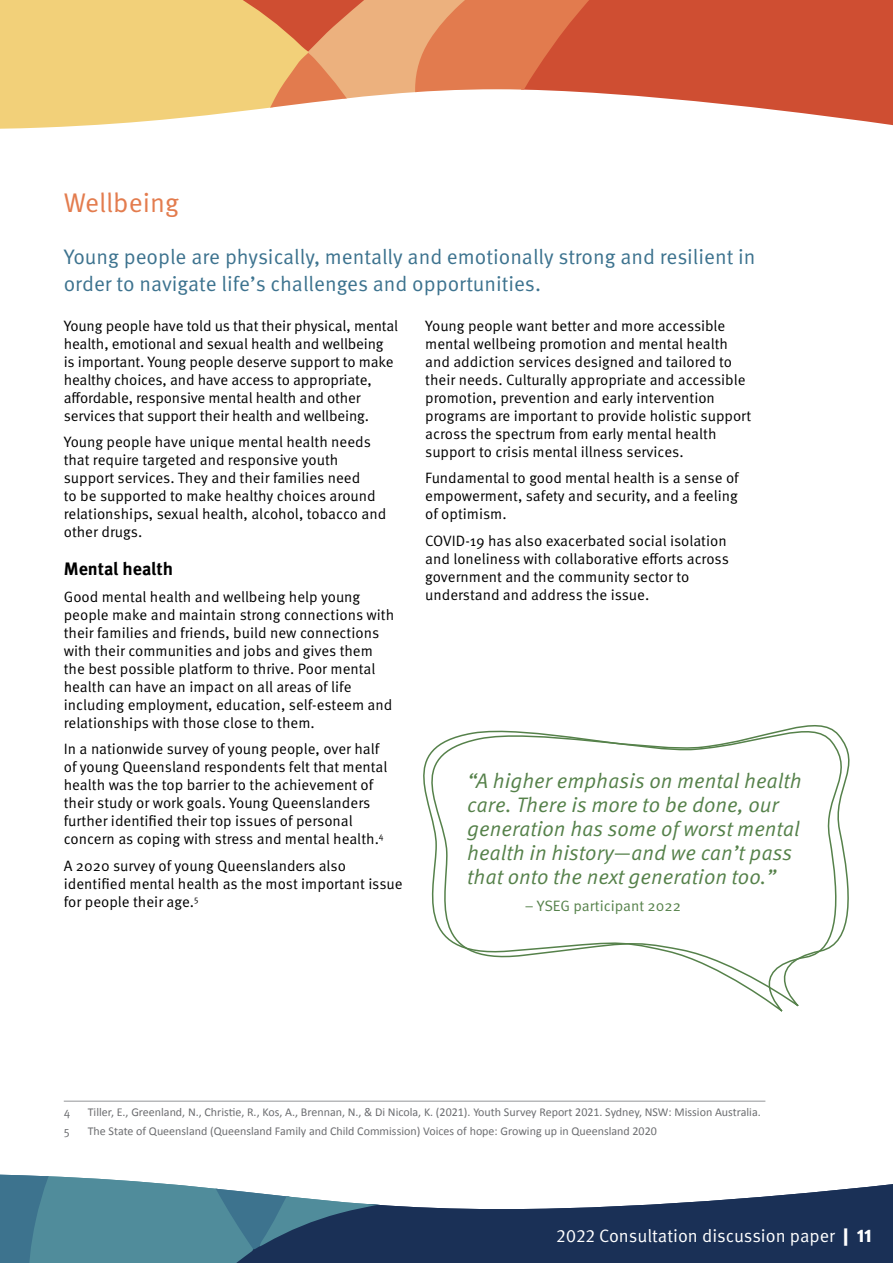
<style>
.page{position:relative;width:893px;height:1263px;background:#fff}
.page>*{position:absolute;margin:0;border:0;box-sizing:border-box;transform-origin:0 0}
.t1{font:27px "Meta OT Norm";color:#e37c4e}
.t2{font:21px/24px "Meta OT Norm Ita";color:#55814a}
.t3{font:21px/27px "Meta OT Norm";color:#3d738f}
.t4{font:18px "Meta OT Norm";color:#fff}
.t5{font:700 18px "Meta OT";color:#000}
.t6{font:15px/18px "Meta OT Norm";color:#000}
.t7{font:15px "Meta OT Norm";letter-spacing:-.005em;color:#55814a}
.t8{font:12px "Calibri";color:#6d6e71}
.t9{font:12px "Meta OT Norm";color:#6d6e71}
.s1{font-family:"Meta OT Norm"}
.s2{font-family:"Meta OT";font-weight:900}
</style>
<div class="page">
<svg style="left:544px;top:1184px;width:349px;height:79px;fill:#1a3056"></svg>
<svg style="left:0;top:1175px;width:544px;height:88px"></svg>
<hr style="left:64px;top:1101px;width:701px;height:1px;background:#939598">
<svg style="left:604px;top:0;width:289px;height:126px;background:#d5674f"></svg>
<svg style="left:0;top:0;width:600px;height:129px"></svg>
<svg style="left:423px;top:725px;width:427px;height:282px"></svg>
<h1 class="t1" style="left:64px;top:187px;width:117px">Wellbeing</h1>
<h2 class="t3" style="left:64px;top:244px;width:693px">Young people are physically, mentally and emotionally strong and resilient in order to navigate life’s challenges and opportunities.</h2>
<p class="t6" style="left:64px;top:317px;width:336px">Young people have told us that their physical, mental health, emotional and sexual health and wellbeing is important. Young people deserve support to make healthy choices, and have access to appropriate, affordable, responsive mental health and other services that support their health and wellbeing.</p>
<p class="t6" style="left:64px;top:433px;width:324px">Young people have unique mental health needs that require targeted and responsive youth support services. They and their families need<br>to be supported to make healthy choices around relationships, sexual health, alcohol, tobacco and other drugs.</p>
<p class="t5" style="left:64px;top:558px;width:111px">Mental health</p>
<p class="t6" style="left:64px;top:588px;width:332px">Good mental health and wellbeing help young people make and maintain strong connections with their families and friends, build new connections with their communities and jobs and gives them the best possible platform to thrive. Poor mental health can have an impact on all areas of life including employment, education, self-esteem and relationships with those close to them.</p>
<p class="t6" style="left:64px;top:740px;width:325px">In a nationwide survey of young people, over half of young Queensland respondents felt that mental health was the top barrier to the achievement of their study or work goals. Young Queenslanders further identified their top issues of personal concern as coping with stress and mental health.<sup>4</sup></p>
<p class="t6" style="left:64px;top:857px;width:340px">A 2020 survey of young Queenslanders also identified mental health as the most important issue for people their age.<sup>5</sup></p>
<p class="t6" style="left:425px;top:317px;width:327px">Young people want better and more accessible mental wellbeing promotion and mental health and addiction services designed and tailored to their needs. Culturally appropriate and accessible promotion, prevention and early intervention programs are important to provide holistic support across the spectrum from early mental health support to crisis mental illness services.</p>
<p class="t6" style="left:425px;top:469px;width:315px;text-align:justify">Fundamental to good mental health is a sense of empowerment, safety and security, and a feeling of optimism.</p>
<p class="t6" style="left:425px;top:532px;width:305px">COVID-19 has also exacerbated social isolation and loneliness with collaborative efforts across government and the community sector to understand and address the issue.</p>
<h2 class="t2" style="left:467px;top:769px;width:336px">“A higher emphasis on mental health care. There is more to be done, our generation has some of worst mental health in history<span class="s1">—</span>and we can’t pass that onto the next generation too.”</h2>
<p class="t7" style="left:525px;top:897px;width:158px">– YSEG participant 2022</p>
<p class="t9" style="left:64px;top:1105px;width:8px">4</p>
<p class="t8" style="left:88px;top:1104px;width:674px">Tiller, E., Greenland, N., Christie, R., Kos, A., Brennan, N., &amp; Di Nicola, K. (2021). Youth Survey Report 2021. Sydney, NSW: Mission Australia.</p>
<p class="t9" style="left:64px;top:1124px;width:8px">5</p>
<p class="t8" style="left:88px;top:1123px;width:571px">The State of Queensland (Queensland Family and Child Commission) Voices of hope: Growing up in Queensland 2020</p>
<p class="t4" style="left:556px;top:1225px;width:317px">2022 Consultation discussion paper <span class="s2">| 11</span></p>
</div>
